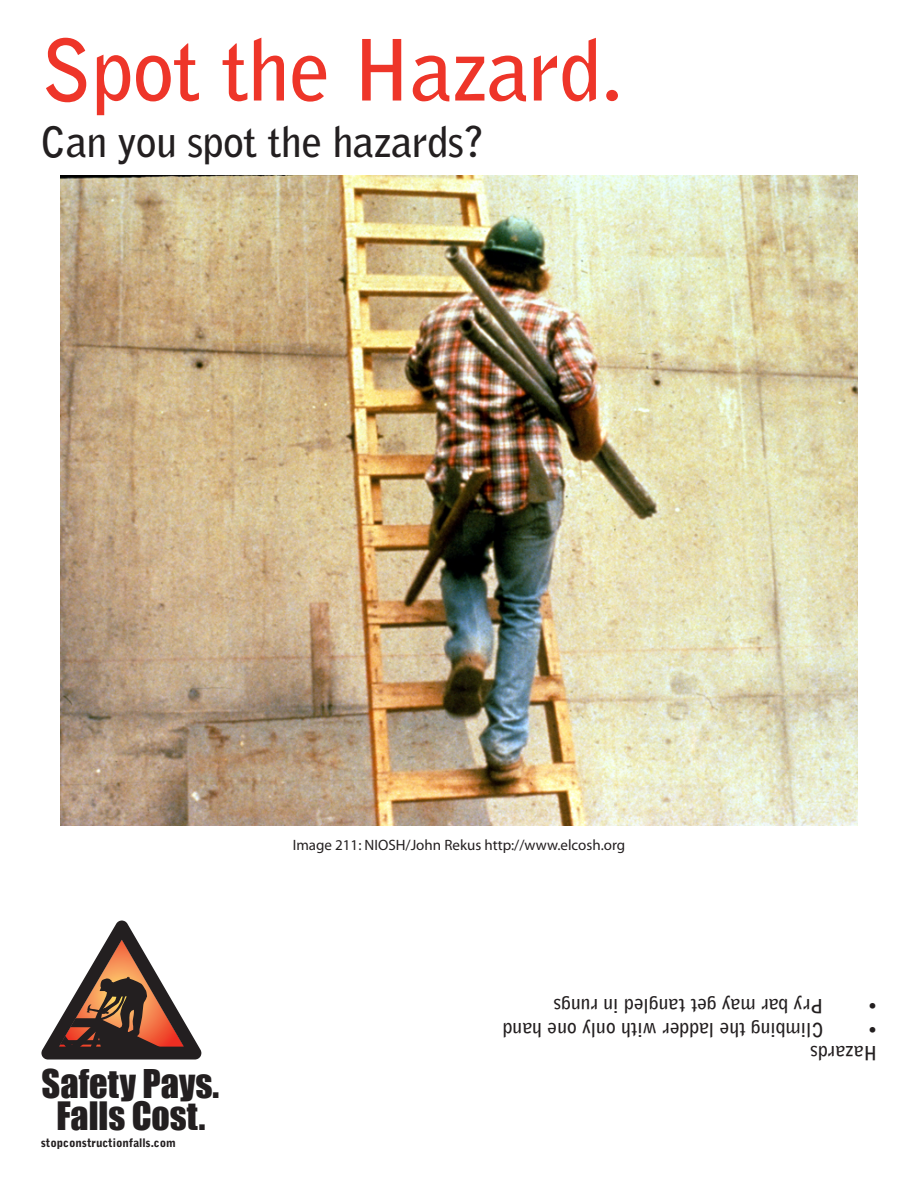
<style>
.page{position:relative;width:918px;height:1188px;background:#fff}
.page>*{position:absolute;margin:0;border:0;box-sizing:border-box;transform-origin:0 0}
.t1{font:700 83.85px "Bell Gothic Std";letter-spacing:-.015em;color:#ee3529}
.t2{font:700 42px "Bell Gothic Std";letter-spacing:-.015em;color:#231f20}
.t3{font:36.45px "Impact";color:#231f20}
.t4{font:35.85px "Impact";color:#231f20}
.t5{font:700 19.5px "Bell Gothic Std";color:#231f20}
.t6{font:15px "Myriad Pro";color:#231f20}
.t7{font:900 11.7px "Bell Gothic Std";letter-spacing:-.005em;color:#231f20}
</style>
<div class="page">
<img style="left:61px;top:176px;width:796px;height:649px">
<svg style="left:41px;top:921px;width:161px;height:139px"></svg>
<h1 class="t1" style="left:40px;top:20px;width:584px">Spot the Hazard.</h1>
<h2 class="t2" style="left:40px;top:116px;width:445px">Can you spot the hazards?</h2>
<p class="t6" style="left:293px;top:836px;width:334px">Image 211: NIOSH/John Rekus http://www.elcosh.org</p>
<p class="t5" style="left:878px;top:1018px;width:325px;rotate:-180deg">• Pry bar may get tangled in rungs</p>
<p class="t5" style="left:878px;top:1042px;width:376px;rotate:-180deg">• Climbing the ladder with only one hand</p>
<h3 class="t3" style="left:42px;top:1055px;width:179px">Safety Pays.</h3>
<h3 class="t4" style="left:56px;top:1088px;width:151px">Falls Cost.</h3>
<p class="t7" style="left:41px;top:1136px;width:137px">stopconstructionfalls.com</p>
<p class="t5" style="left:878px;top:1065px;width:69px;rotate:-180deg">Hazards</p>
</div>
